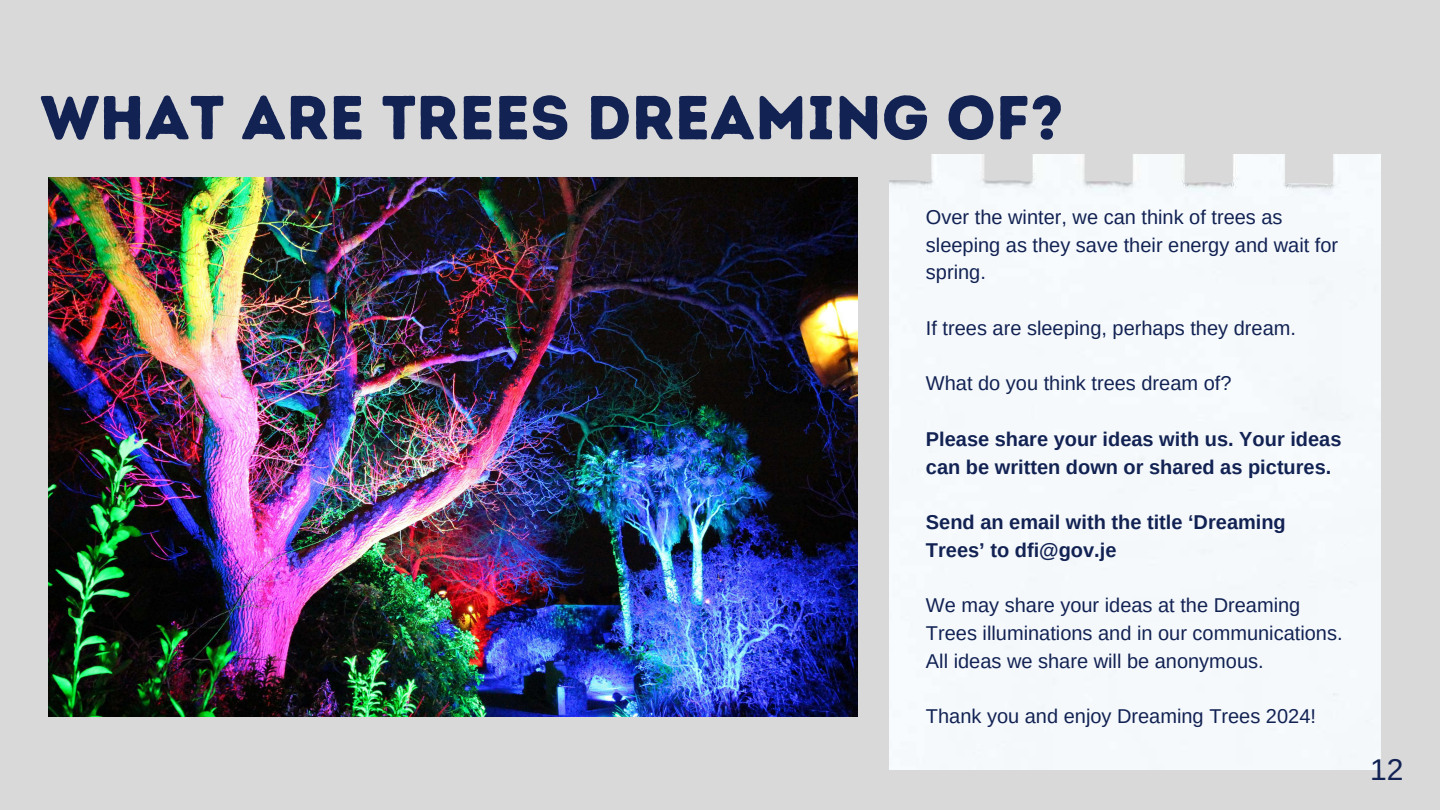
<style>
.page{position:relative;width:1440px;height:810px;background:#d9d9d9}
.page>*{position:absolute;margin:0;border:0;box-sizing:border-box;transform-origin:0 0}
.t1{font:62px "Intro Rust Base";color:#122253}
.t2{font:30px "Arimo";color:#122253}
.t3{font:20px/27.8px "Arimo";color:#122253}
.t4{font:700 20px/27.8px "Arimo";color:#122253}
</style>
<div class="page">
<img style="left:49px;top:177px;width:809px;height:539px">
<div style="left:889px;top:155px;width:492px;height:614px;background:#f5f9fc"></div>
<h1 class="t1" style="left:40px;top:80px;width:1025px">WHAT ARE TREES DREAMING OF?</h1>
<p class="t3" style="left:926px;top:203px;width:414px">Over the winter, we can think of trees as sleeping as they save their energy and wait for spring.</p>
<p class="t3" style="left:926px;top:314px;width:372px">If trees are sleeping, perhaps they dream.</p>
<p class="t3" style="left:926px;top:369px;width:307px">What do you think trees dream of?</p>
<p class="t4" style="left:926px;top:425px;width:417px">Please share your ideas with us. Your ideas can be written down or shared as pictures.</p>
<p class="t4" style="left:926px;top:508px;width:361px">Send an email with the title ‘Dreaming<br>Trees’ to dfi@gov.je</p>
<p class="t3" style="left:926px;top:591px;width:418px">We may share your ideas at the Dreaming<br>Trees illuminations and in our communications.<br>All ideas we share will be anonymous.</p>
<p class="t3" style="left:926px;top:702px;width:392px">Thank you and enjoy Dreaming Trees 2024!</p>
<h2 class="t2" style="left:1370px;top:753px;width:35px">12</h2>
</div>
